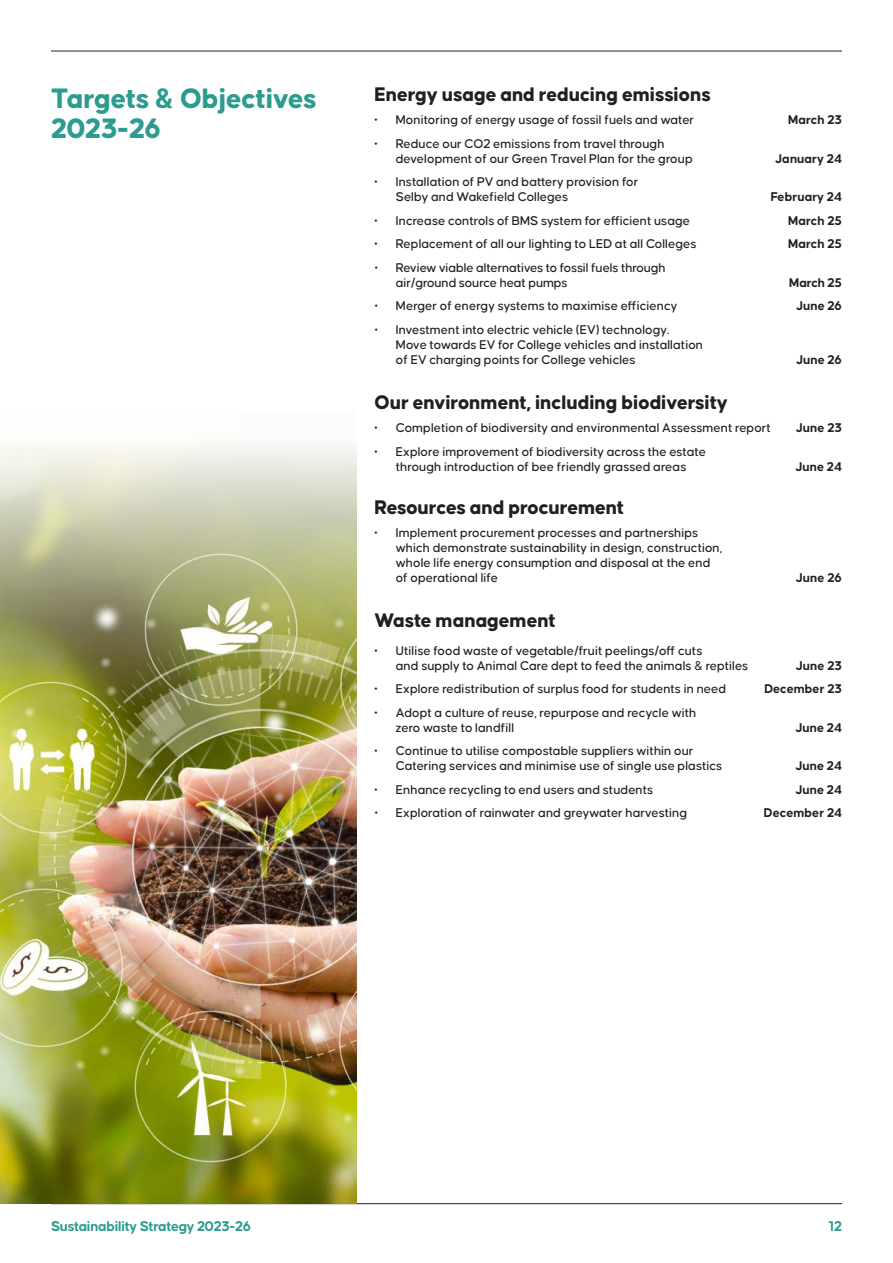
<style>
.page{position:relative;width:893px;height:1263px;background:#fff}
.page>*{position:absolute;margin:0;border:0;box-sizing:border-box;transform-origin:0 0}
.t1{font:800 30px/30px "Causten Round";letter-spacing:-.01em;color:#2b9c8f}
.t2{font:800 21px "Causten Round";letter-spacing:-.01em;color:#231f20}
.t3{font:700 15px "Causten Round";letter-spacing:-.02em;color:#2b9c8f}
.t4{font:500 13.5px/15px "Causten Round";color:#231f20}
.t5{font:700 13.5px "Causten Round";color:#231f20}
</style>
<div class="page">
<hr style="left:51px;top:51px;width:791px;height:1px;background:#231f20">
<hr style="left:51px;top:1203px;width:791px;height:1px;background:#231f20">
<img style="left:0;top:444px;width:357px;height:759px">
<h1 class="t1" style="left:51px;top:82px;width:267px">Targets &amp; Objectives<br>2023-26</h1>
<h2 class="t2" style="left:375px;top:82px;width:338px">Energy usage and reducing emissions</h2>
<p class="t4" style="left:375px;top:112px;width:321px">• Monitoring of energy usage of fossil fuels and water</p>
<p class="t5" style="left:788px;top:112px;width:55px">March 23</p>
<p class="t4" style="left:396px;top:136px;width:298px;text-indent:-21px">• Reduce our CO2 emissions from travel through development of our Green Travel Plan for the group</p>
<p class="t5" style="left:775px;top:151px;width:68px">January 24</p>
<p class="t4" style="left:396px;top:174px;width:244px;text-indent:-21px">• Installation of PV and battery provision for<br>Selby and Wakefield Colleges</p>
<p class="t5" style="left:771px;top:189px;width:73px">February 24</p>
<p class="t4" style="left:375px;top:213px;width:317px">• Increase controls of BMS system for efficient usage</p>
<p class="t5" style="left:788px;top:213px;width:55px">March 25</p>
<p class="t4" style="left:375px;top:236px;width:323px">• Replacement of all our lighting to LED at all Colleges</p>
<p class="t5" style="left:788px;top:236px;width:55px">March 25</p>
<p class="t4" style="left:396px;top:260px;width:271px;text-indent:-21px">• Review viable alternatives to fossil fuels through air/ground source heat pumps</p>
<p class="t5" style="left:789px;top:275px;width:54px">March 25</p>
<p class="t4" style="left:375px;top:298px;width:304px">• Merger of energy systems to maximise efficiency</p>
<p class="t5" style="left:796px;top:298px;width:48px">June 26</p>
<p class="t4" style="left:396px;top:322px;width:309px;text-indent:-21px">• Investment into electric vehicle (EV) technology.<br>Move towards EV for College vehicles and installation of EV charging points for College vehicles</p>
<p class="t5" style="left:796px;top:352px;width:48px">June 26</p>
<h2 class="t2" style="left:375px;top:390px;width:355px">Our environment, including biodiversity</h2>
<p class="t4" style="left:375px;top:420px;width:398px">• Completion of biodiversity and environmental Assessment report</p>
<p class="t5" style="left:796px;top:420px;width:48px">June 23</p>
<p class="t4" style="left:375px;top:444px;width:333px;text-align:center">• Explore improvement of biodiversity across the estate through introduction of bee friendly grassed areas</p>
<p class="t5" style="left:795px;top:459px;width:48px">June 24</p>
<h2 class="t2" style="left:375px;top:495px;width:251px">Resources and procurement</h2>
<p class="t4" style="left:396px;top:525px;width:328px;text-indent:-21px">• Implement procurement processes and partnerships which demonstrate sustainability in design, construction, whole life energy consumption and disposal at the end of operational life</p>
<h2 class="t2" style="left:375px;top:609px;width:183px">Waste management</h2>
<p class="t4" style="left:396px;top:643px;width:354px;text-indent:-21px">• Utilise food waste of vegetable/fruit peelings/off cuts<br>and supply to Animal Care dept to feed the animals &amp; reptiles</p>
<p class="t5" style="left:796px;top:571px;width:48px">June 26</p>
<p class="t5" style="left:796px;top:658px;width:48px">June 23</p>
<p class="t4" style="left:375px;top:681px;width:353px">• Explore redistribution of surplus food for students in need</p>
<p class="t5" style="left:764px;top:682px;width:79px">December 23</p>
<p class="t4" style="left:396px;top:705px;width:302px;text-indent:-21px">• Adopt a culture of reuse, repurpose and recycle with zero waste to landfill</p>
<p class="t5" style="left:795px;top:720px;width:48px">June 24</p>
<p class="t4" style="left:396px;top:743px;width:328px;text-indent:-21px">• Continue to utilise compostable suppliers within our<br>Catering services and minimise use of single use plastics</p>
<p class="t5" style="left:795px;top:759px;width:48px">June 24</p>
<p class="t4" style="left:375px;top:782px;width:280px">• Enhance recycling to end users and students</p>
<p class="t5" style="left:795px;top:782px;width:48px">June 24</p>
<p class="t4" style="left:375px;top:805px;width:314px">• Exploration of rainwater and greywater harvesting</p>
<p class="t5" style="left:764px;top:806px;width:80px">December 24</p>
<p class="t3" style="left:51px;top:1217px;width:202px">Sustainability Strategy 2023-26</p>
<p class="t3" style="left:829px;top:1217px;width:15px">12</p>
</div>
